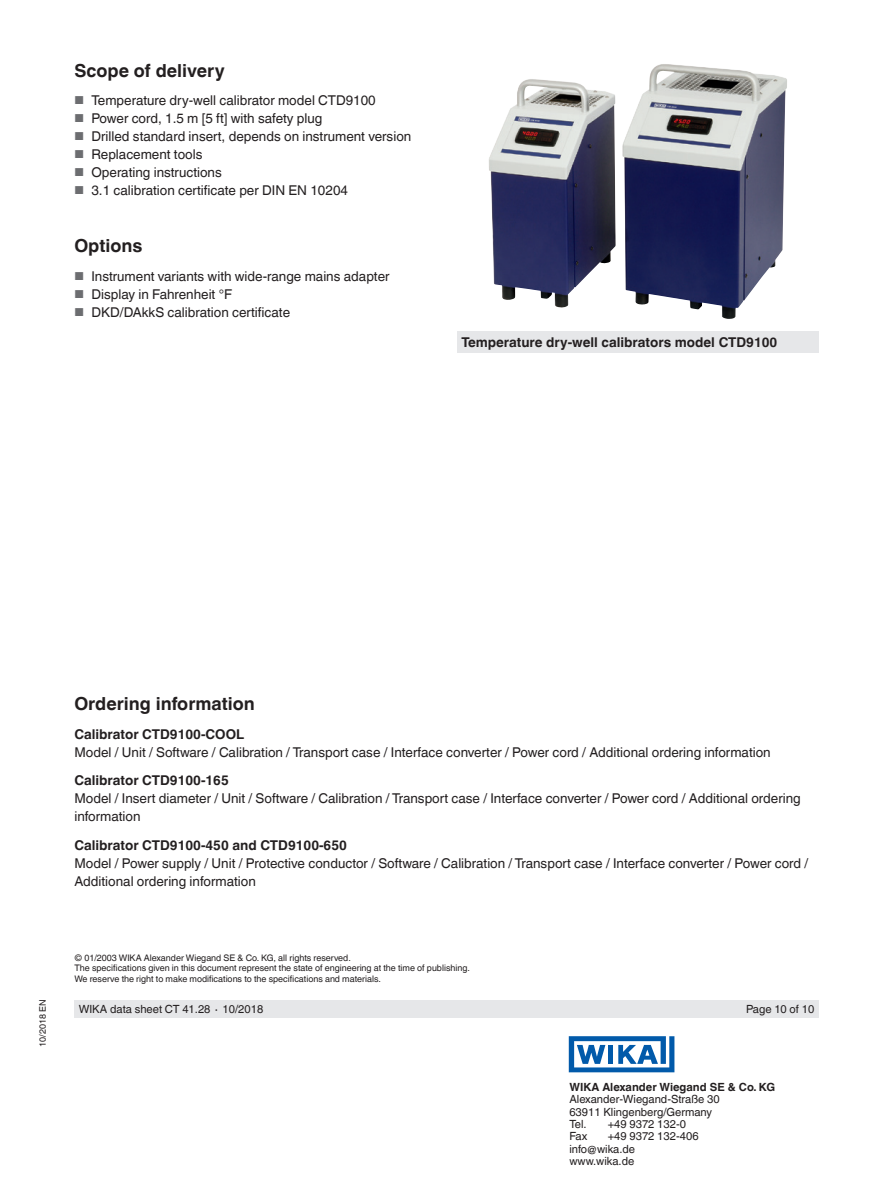
<style>
.page{position:relative;width:893px;height:1188px;background:#fff}
.page>*{position:absolute;margin:0;border:0;box-sizing:border-box;transform-origin:0 0}
.t1{font:700 18px "Helvetica World";color:#231f20}
.t2{font:13.5px/18px "Helvetica World";color:#231f20}
.t3{font:700 13.5px "Helvetica World";color:#231f20}
.t4{font:11.25px/12.3px "Helvetica World";color:#231f20}
.t5{font:700 11.25px "Helvetica World";color:#231f20}
.t6{font:9px/10.5px "Helvetica World";color:#231f20}
.s1{font-size:11.55px;color:#6c6d70}
</style>
<div class="page">
<div style="left:74px;top:1000px;width:745px;height:18px;background:#e6e7e9"></div>
<svg style="left:569px;top:1036px;width:105px;height:36px"></svg>
<div style="left:457px;top:332px;width:362px;height:21px;background:#e6e7e9"></div>
<img style="left:489px;top:64px;width:298px;height:255px">
<h1 class="t1" style="left:74px;top:60px;width:152px">Scope of delivery</h1>
<p class="t2" style="left:74px;top:92px;width:303px"><span class="s1">■</span> Temperature dry-well calibrator model CTD9100</p>
<p class="t2" style="left:74px;top:110px;width:250px"><span class="s1">■</span> Power cord, 1.5 m [5 ft] with safety plug</p>
<p class="t2" style="left:74px;top:128px;width:338px"><span class="s1">■</span> Drilled standard insert, depends on instrument version</p>
<p class="t2" style="left:74px;top:146px;width:130px"><span class="s1">■</span> Replacement tools</p>
<p class="t2" style="left:74px;top:164px;width:149px"><span class="s1">■</span> Operating instructions</p>
<p class="t2" style="left:74px;top:182px;width:275px"><span class="s1">■</span> 3.1 calibration certificate per DIN EN 10204</p>
<h1 class="t1" style="left:74px;top:235px;width:70px">Options</h1>
<p class="t2" style="left:74px;top:267px;width:317px"><span class="s1">■</span> Instrument variants with wide-range mains adapter</p>
<p class="t2" style="left:74px;top:285px;width:159px"><span class="s1">■</span> Display in Fahrenheit °F</p>
<p class="t2" style="left:74px;top:303px;width:217px"><span class="s1">■</span> DKD/DAkkS calibration certificate</p>
<p class="t3" style="left:461px;top:335px;width:317px">Temperature dry-well calibrators model CTD9100</p>
<p class="t6" style="left:37px;top:1047px;width:49px;rotate:-90deg">10/2018 EN</p>
<h1 class="t1" style="left:74px;top:694px;width:182px">Ordering information</h1>
<p class="t3" style="left:74px;top:726px;width:171px">Calibrator CTD9100-COOL</p>
<p class="t2" style="left:74px;top:743px;width:698px">Model / Unit / Software / Calibration / Transport case / Interface converter / Power cord / Additional ordering information</p>
<p class="t3" style="left:74px;top:773px;width:156px">Calibrator CTD9100-165</p>
<p class="t2" style="left:74px;top:790px;width:728px">Model / Insert diameter / Unit / Software / Calibration / Transport case / Interface converter / Power cord / Additional ordering information</p>
<p class="t3" style="left:74px;top:837px;width:274px">Calibrator CTD9100-450 and CTD9100-650</p>
<p class="t2" style="left:74px;top:854px;width:735px">Model / Power supply / Unit / Protective conductor / Software / Calibration / Transport case / Interface converter / Power cord /<br>Additional ordering information</p>
<p class="t6" style="left:74px;top:952px;width:397px">© 01/2003 WIKA Alexander Wiegand SE &amp; Co. KG, all rights reserved.<br>The specifications given in this document represent the state of engineering at the time of publishing.<br>We reserve the right to make modifications to the specifications and materials.</p>
<p class="t4" style="left:79px;top:1003px;width:186px">WIKA data sheet CT 41.28 ∙ 10/2018</p>
<p class="t4" style="left:746px;top:1003px;width:70px">Page 10 of 10</p>
<p class="t5" style="left:569px;top:1081px;width:207px">WIKA Alexander Wiegand SE &amp; Co. KG</p>
<p class="t4" style="left:569px;top:1093px;width:152px">Alexander-Wiegand-Straße 30<br>63911 Klingenberg/Germany<br>Tel.</p>
<p class="t4" style="left:608px;top:1118px;width:80px">+49 9372 132-0</p>
<p class="t4" style="left:569px;top:1130px;width:19px">Fax</p>
<p class="t4" style="left:569px;top:1130px;width:131px;text-indent:38px">+49 9372 132-406 info@wika.de www.wika.de</p>
</div>
